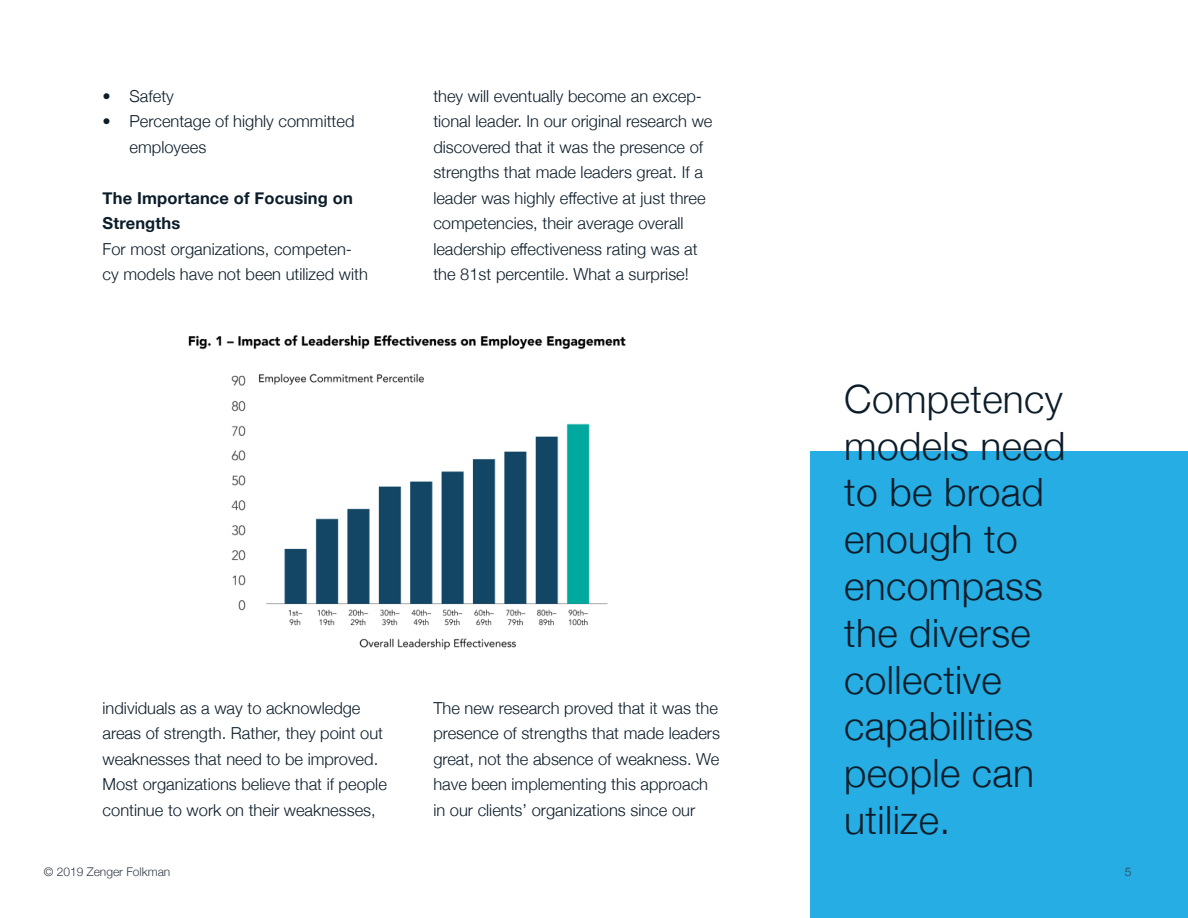
<style>
.page{position:relative;width:1188px;height:918px;background:#fff}
.page>*{position:absolute;margin:0;border:0;box-sizing:border-box;transform-origin:0 0}
.t1{font:300 39px/46.8px "Helvetica Neue";letter-spacing:.01em;color:#0c1d2a}
.t2{font:300 16.5px/25.5px "Helvetica Neue";color:#0c1d2a}
.t3{font:700 16.5px/25.5px "Helvetica Neue";letter-spacing:.01em;color:#0c1d2a}
.t4{font:300 12px "Helvetica Neue";color:#333b46}
</style>
<div class="page">
<div style="left:810px;top:451px;width:378px;height:467px;background:#26aee4"></div>
<img style="left:188px;top:335px;width:438px;height:315px">
<p class="t2" style="left:103px;top:85px;width:73px">• Safety</p>
<p class="t2" style="left:130px;top:110px;width:226px;text-indent:-27px">• Percentage of highly committed employees</p>
<p class="t3" style="left:103px;top:187px;width:252px">The Importance of Focusing on<br>Strengths</p>
<p class="t2" style="left:103px;top:238px;width:267px">For most organizations, competen&shy;cy models have not been utilized with</p>
<p class="t2" style="left:433px;top:85px;width:281px">they will eventually become an excep&shy;tional leader. In our original research we discovered that it was the presence of strengths that made leaders great. If a leader was highly effective at just three competencies, their average overall leadership effectiveness rating was at the 81st percentile. What a surprise!</p>
<p class="t2" style="left:103px;top:697px;width:286px">individuals as a way to acknowledge areas of strength. Rather, they point out weaknesses that need to be improved.<br>Most organizations believe that if people continue to work on their weaknesses,</p>
<p class="t2" style="left:433px;top:697px;width:288px">The new research proved that it was the presence of strengths that made leaders great, not the absence of weakness. We have been implementing this approach in our clients’ organizations since our</p>
<h1 class="t1" style="left:844px;top:379px;width:223px">Competency models need to be broad enough to encompass the diverse collective capabilities people can utilize.</h1>
<p class="t4" style="left:44px;top:867px;width:128px">© 2019 Zenger Folkman</p>
<p class="t4" style="left:1125px;top:867px;width:8px">5</p>
</div>
